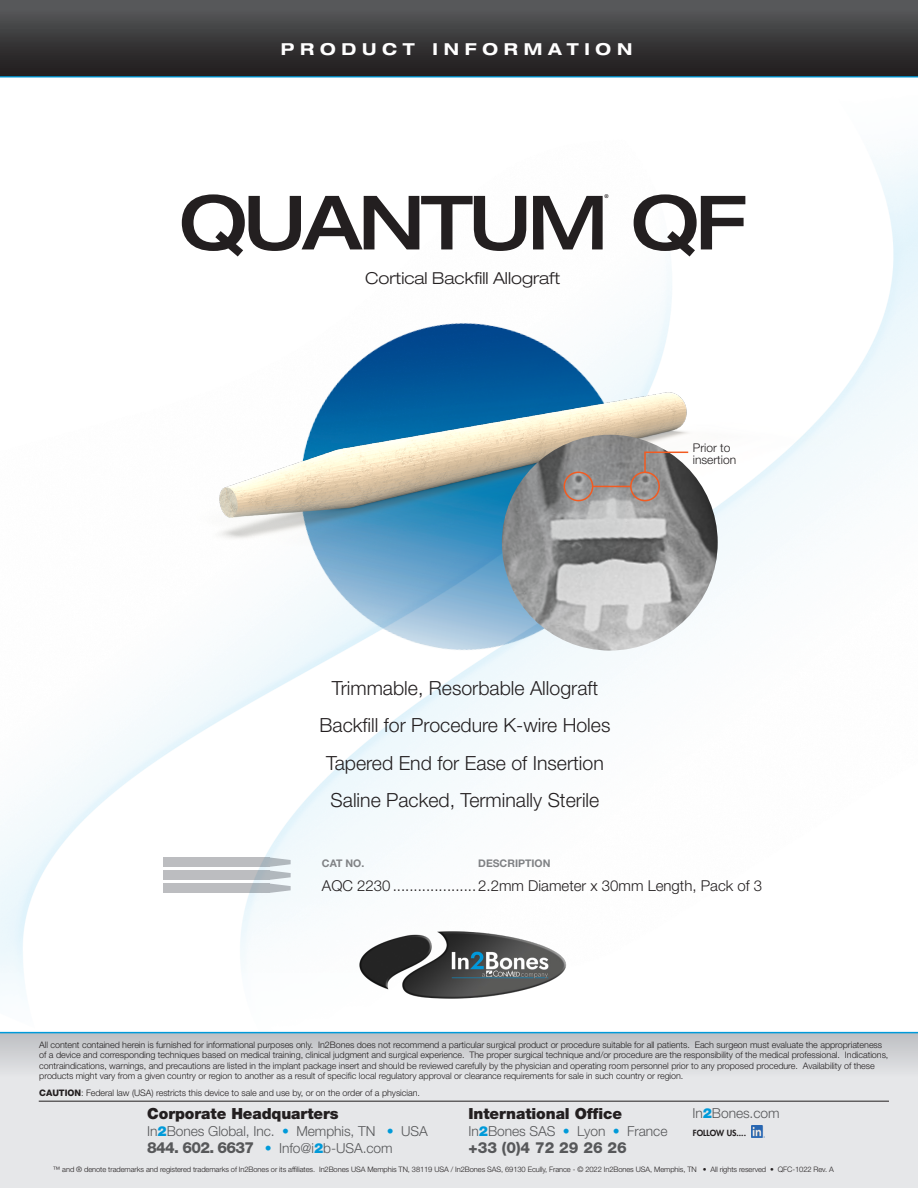
<style>
.page{position:relative;width:918px;height:1188px;background:#fff}
.page>*{position:absolute;margin:0;border:0;box-sizing:border-box;transform-origin:0 0}
.t1{font:500 expanded 75px "Helvetica Neue LT Std";letter-spacing:-.05em;color:#231f20}
.t2{font:300 19.5px/37.5px "Helvetica Neue LT Std";color:#231f20;text-align:center}
.t3{font:300 expanded 16.5px "Helvetica Neue LT Std";color:#231f20}
.t4{font:700 expanded 16.5px "Helvetica Neue LT Std";letter-spacing:.35em;color:#fff}
.t5{font:900 15.3px "Helvetica Neue LT Std";letter-spacing:-.005em;color:#231f20}
.t6{font:800 15.3px "Helvetica Neue LT Std";color:#57585a}
.t7{font:300 15px "Helvetica Neue LT Std";color:#231f20}
.t8{font:300 13.8px/16.8px "Helvetica Neue LT Std";letter-spacing:-.005em;color:#57585a}
.t9{font:300 12px/12px "Helvetica Neue LT Std";color:#231f20}
.t10{font:700 10.5px "Helvetica Neue LT Std";color:#808285}
.t11{font:300 9px/10.5px "Helvetica Neue LT Std";letter-spacing:-.005em;color:#231f20}
.t12{font:800 8.25px "Futura Std";color:#231f20}
.t13{font:300 7.5px "Helvetica Neue LT Std";letter-spacing:-.01em;color:#231f20}
.t14{font:500 expanded 5.25px "Helvetica Neue LT Std";color:#231f20}
.s1{font-weight:800}
.s2{font-weight:900;color:#009ad9}
.s3{color:#009ad9}
.s4{font-weight:800;font-size:15.3px}
</style>
<div class="page">
<img style="left:0;top:155px;width:918px;height:877px">
<img style="left:357px;top:929px;width:211px;height:73px">
<div style="left:0;top:0;width:918px;height:77px;background:linear-gradient(to bottom,#5b5d5f,#1d191a)"></div>
<hr style="left:0;top:76px;width:918px;height:2px;background:#009ad9">
<img style="left:101px;top:164px;width:693px;height:674px">
<div style="left:0;top:1033px;width:918px;height:155px;background:#e6e7e9"></div>
<div style="left:0;top:1033px;width:918px;height:44px;background:linear-gradient(to bottom,#bebfc2,#e3e4e6)"></div>
<hr style="left:0;top:1032px;width:918px;height:1px;background:#009ad9">
<div style="left:163px;top:857px;width:106px;height:10px;background:#bcbdc0"></div>
<div style="left:163px;top:870px;width:106px;height:10px;background:#bcbdc0"></div>
<div style="left:163px;top:884px;width:106px;height:9px;background:#bcbdc0"></div>
<svg style="left:269px;top:857px;width:22px;height:36px"></svg>
<hr style="left:39px;top:1101px;width:850px;height:1px;background:#231f20">
<img style="left:751px;top:1126px;width:14px;height:11px">
<img style="left:88px;top:243px;width:744px;height:419px">
<img style="left:502px;top:435px;width:216px;height:216px;border-radius:108px">
<div style="left:564px;top:472px;width:29px;height:29px;border:2px solid #f25b21;border-radius:50%"></div>
<div style="left:630px;top:472px;width:30px;height:29px;border:2px solid #f25b21;border-radius:50%"></div>
<svg style="left:644px;top:451px;width:46px;height:23px"></svg>
<hr style="left:593px;top:486px;width:38px;height:1px;background:#f25b21">
<h3 class="t4" style="left:281px;top:39px;width:353px">PRODUCT INFORMATION</h3>
<h1 class="t1" style="left:179px;top:176px;width:569px">QUANTUM QF</h1>
<p class="t14" style="left:604px;top:193px;width:6px">®</p>
<h3 class="t3" style="left:365px;top:269px;width:197px">Cortical Backfill Allograft</h3>
<h3 class="t9" style="left:693px;top:442px;width:45px">Prior to insertion</h3>
<h2 class="t2" style="left:320px;top:669px;width:292px">Trimmable, Resorbable Allograft Backfill for Procedure K-wire Holes Tapered End for Ease of Insertion Saline Packed, Terminally Sterile</h2>
<p class="t10" style="left:322px;top:857px;width:44px">CAT NO.</p>
<p class="t10" style="left:478px;top:857px;width:74px">DESCRIPTION</p>
<h3 class="t7" style="left:322px;top:877px;width:442px">AQC 2230 .................... 2.2mm Diameter x 30mm Length, Pack of 3</h3>
<p class="t11" style="left:39px;top:1039px;width:851px">All content contained herein is furnished for informational purposes only. In2Bones does not recommend a particular surgical product or procedure suitable for all patients. Each surgeon must evaluate the appropriateness of a device and corresponding techniques based on medical training, clinical judgment and surgical experience. The proper surgical technique and/or procedure are the responsibility of the medical professional. Indications, contraindications, warnings, and precautions are listed in the implant package insert and should be reviewed carefully by the physician and operating room personnel prior to any proposed procedure. Availability of these products might vary from a given country or region to another as a result of specific local regulatory approval or clearance requirements for sale in such country or region.</p>
<p class="t11" style="left:39px;top:1087px;width:382px"><span class="s1">CAUTION</span>: Federal law (USA) restricts this device to sale and use by, or on the order of a physician.</p>
<h3 class="t5" style="left:147px;top:1104px;width:193px">Corporate Headquarters</h3>
<h3 class="t8" style="left:147px;top:1122px;width:282px">In<span class="s2">2</span>Bones Global, Inc. <span class="s3">•</span> Memphis, TN <span class="s3">•</span> USA<br><span class="s4">844. 602. 6637</span> <span class="s3">•</span> Info@i<span class="s2">2</span>b-USA.com</h3>
<h3 class="t5" style="left:469px;top:1104px;width:155px">International Office</h3>
<h3 class="t8" style="left:469px;top:1122px;width:200px">In<span class="s2">2</span>Bones SAS <span class="s3">•</span> Lyon <span class="s3">•</span> France</h3>
<h3 class="t6" style="left:469px;top:1138px;width:160px">+33 (0)4 72 29 26 26</h3>
<h3 class="t8" style="left:692px;top:1105px;width:89px">In<span class="s2">2</span>Bones.com</h3>
<p class="t12" style="left:693px;top:1128px;width:55px">FOLLOW US....</p>
<p class="t13" style="left:53px;top:1165px;width:782px">™ and ® denote trademarks and registered trademarks of In2Bones or its affiliates. In2Bones USA Memphis TN, 38119 USA / In2Bones SAS, 69130 Ecully, France - © 2022 In2Bones USA, Memphis, TN • All rights reserved • QFC-1022 Rev. A</p>
</div>
